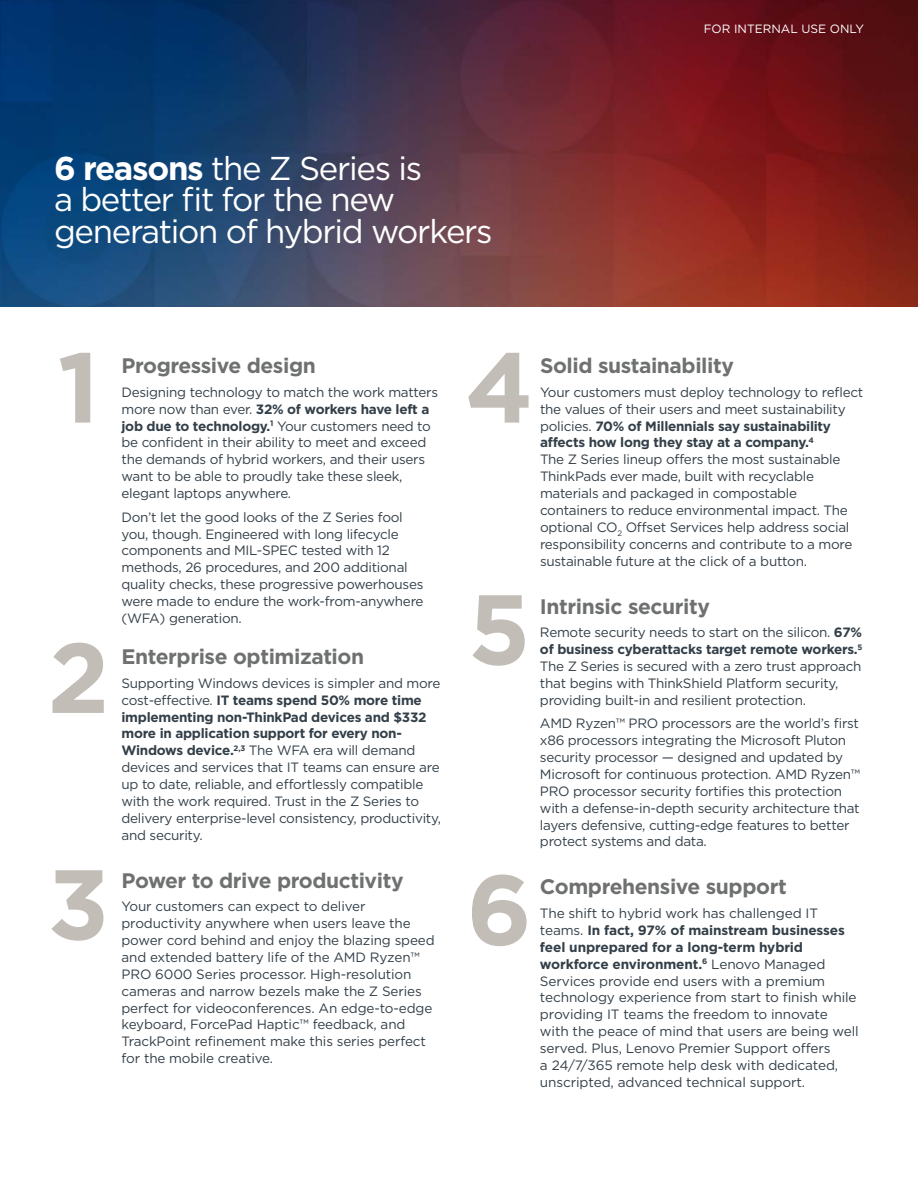
<style>
.page{position:relative;width:918px;height:1188px;background:#fff}
.page>*{position:absolute;margin:0;border:0;box-sizing:border-box;transform-origin:0 0}
.t1{font:700 99px "Gotham";color:#c2bdb6}
.t2{font:33px/31.5px "Gotham";letter-spacing:-.04em;color:#fff}
.t3{font:700 21px "Gotham";letter-spacing:-.02em;color:#6f7171}
.t4{font:13.5px/16.8px "Gotham";letter-spacing:-.02em;color:#333f48}
.t5{font:12px "Gotham";color:#fff}
.s1{font-weight:700}
</style>
<div class="page">
<img style="left:0;top:0;width:918px;height:307px">
<p class="t5" style="left:704px;top:21px;width:162px">FOR INTERNAL USE ONLY</p>
<h1 class="t2" style="left:54px;top:152px;width:440px"><span class="s1">6 reasons</span> the Z Series is<br>a better ft for the new generation of hybrid workers</h1>
<p class="t1" style="left:58px;top:322px;width:43px">1</p>
<p class="t1" style="left:48px;top:612px;width:63px">2</p>
<p class="t1" style="left:48px;top:839px;width:63px">3</p>
<p class="t3" style="left:122px;top:352px;width:196px">Progressive design</p>
<p class="t4" style="left:122px;top:383px;width:318px">Designing technology to match the work matters more now than ever. <span class="s1">32% of workers have left a job due to technology.</span><sup>1</sup> Your customers need to be confdent in their ability to meet and exceed the demands of hybrid workers, and their users want to be able to proudly take these sleek, elegant laptops anywhere.</p>
<p class="t4" style="left:122px;top:508px;width:304px">Don’t let the good looks of the Z Series fool you, though. Engineered with long lifecycle components and MIL-SPEC tested with 12 methods, 26 procedures, and 200 additional quality checks, these progressive powerhouses were made to endure the work-from-anywhere (WFA) generation.</p>
<p class="t3" style="left:122px;top:643px;width:244px">Enterprise optimization</p>
<p class="t4" style="left:121px;top:674px;width:321px">Supporting Windows devices is simpler and more cost-efective. <span class="s1">IT teams spend 50% more time implementing non-ThinkPad devices and $332 more in application support for every non-Windows device.</span><sup>2,3</sup> The WFA era will demand devices and services that IT teams can ensure are up to date, reliable, and efortlessly compatible with the work required. Trust in the Z Series to delivery enterprise-level consistency, productivity, and security.</p>
<p class="t3" style="left:122px;top:866px;width:284px">Power to drive productivity</p>
<p class="t4" style="left:122px;top:898px;width:315px">Your customers can expect to deliver productivity anywhere when users leave the power cord behind and enjoy the blazing speed and extended battery life of the AMD Ryzen™ PRO 6000 Series processor. High-resolution cameras and narrow bezels make the Z Series perfect for videoconferences. An edge-to-edge keyboard, ForcePad Haptic™ feedback, and TrackPoint refnement make this series perfect for the mobile creative.</p>
<p class="t1" style="left:465px;top:322px;width:70px">4</p>
<p class="t1" style="left:468px;top:564px;width:64px">5</p>
<p class="t1" style="left:467px;top:844px;width:67px">6</p>
<p class="t3" style="left:540px;top:352px;width:196px">Solid sustainability</p>
<p class="t4" style="left:540px;top:383px;width:325px">Your customers must deploy technology to refect the values of their users and meet sustainability policies. <span class="s1">70% of Millennials say sustainability afects how long they stay at a company.</span><sup>4<br></sup>The Z Series lineup ofers the most sustainable ThinkPads ever made, built with recyclable materials and packaged in compostable containers to reduce environmental impact. The optional CO<sub>2</sub> Ofset Services help address social responsibility concerns and contribute to a more sustainable future at the click of a button.</p>
<p class="t3" style="left:540px;top:592px;width:172px">Intrinsic security</p>
<p class="t4" style="left:540px;top:624px;width:324px">Remote security needs to start on the silicon. <span class="s1">67% of business cyberattacks target remote workers.</span><sup>5<br></sup>The Z Series is secured with a zero trust approach that begins with ThinkShield Platform security, providing built-in and resilient protection.</p>
<p class="t4" style="left:540px;top:715px;width:322px">AMD Ryzen™ PRO processors are the world’s frst x86 processors integrating the Microsoft Pluton security processor — designed and updated by Microsoft for continuous protection. AMD Ryzen™ PRO processor security fortifes this protection with a defense-in-depth security architecture that layers defensive, cutting-edge features to better protect systems and data.</p>
<p class="t3" style="left:540px;top:873px;width:248px">Comprehensive support</p>
<p class="t4" style="left:540px;top:905px;width:320px">The shift to hybrid work has challenged IT teams. <span class="s1">In fact, 97% of mainstream businesses feel unprepared for a long-term hybrid workforce environment.</span><sup>6</sup> Lenovo Managed Services provide end users with a premium technology experience from start to fnish while providing IT teams the freedom to innovate with the peace of mind that users are being well served. Plus, Lenovo Premier Support ofers<br>a 24/7/365 remote help desk with dedicated, unscripted, advanced technical support.</p>
</div>
